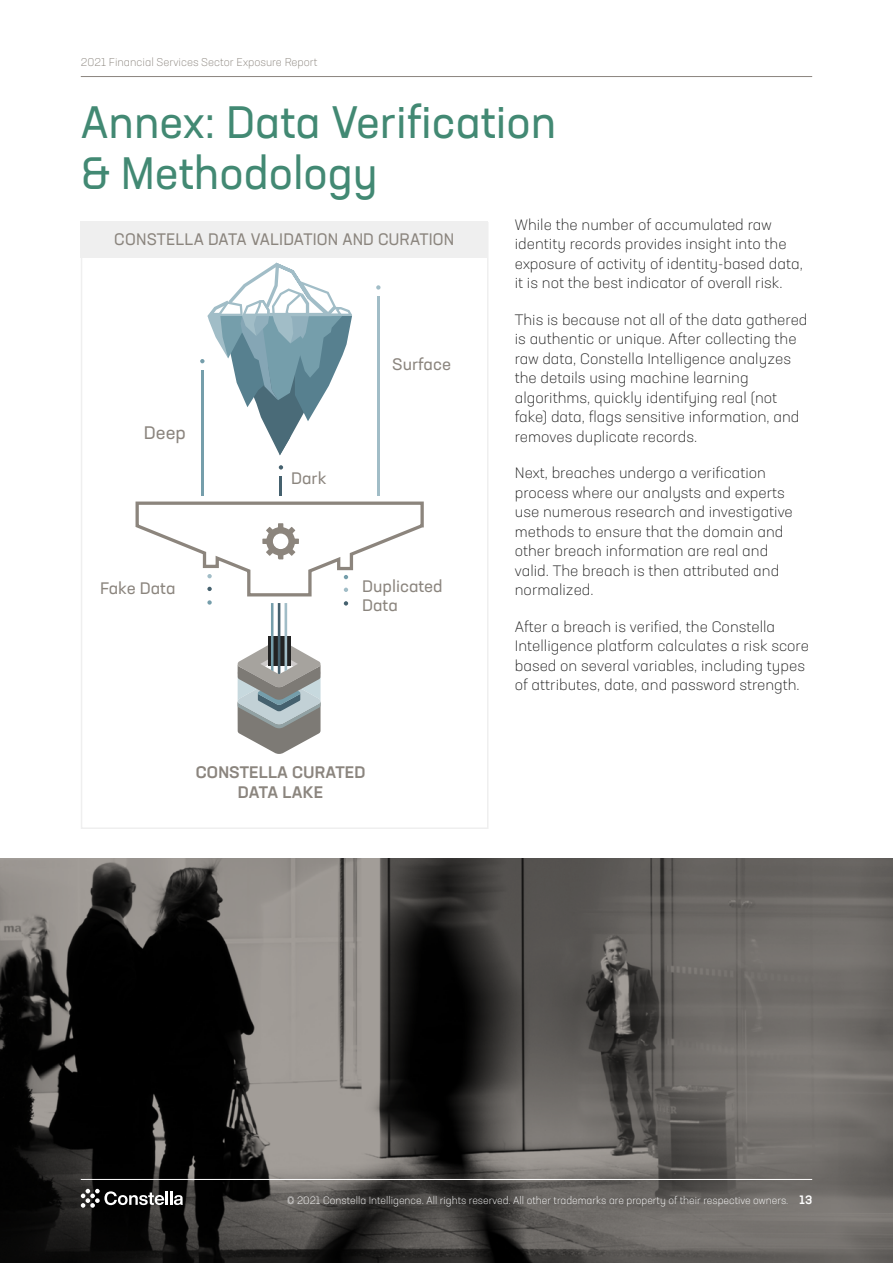
<style>
.page{position:relative;width:893px;height:1263px;background:#fff}
.page>*{position:absolute;margin:0;border:0;box-sizing:border-box;transform-origin:0 0}
.t1{font:45px/51px "Neusa Next Pro";color:#428973}
.t2{font:18px "Neusa Next Pro";color:#8b857e}
.t3{font:16.5px/19.8px "Neusa Next Pro";color:#8b857e}
.t4{font:500 16.5px/19.8px "Neusa Next Pro";letter-spacing:.01em;color:#8b857e;text-align:center}
.t5{font:300 15px/19.5px "Neusa Next Pro";color:#232323}
.t6{font:300 11.25px "Neusa Next Pro";color:#8b857e}
.t7{font:300 10.5px "Neusa Next Pro";color:#fff}
.s1{font-weight:500;font-size:12px}
</style>
<div class="page">
<hr style="left:81px;top:76px;width:731px;height:1px;background:#8b857e">
<div style="left:81px;top:221px;width:407px;height:36px;background:#efefef"></div>
<svg style="left:279px;top:465px;width:4px;height:5px"></svg>
<svg style="left:200px;top:262px;width:152px;height:193px"></svg>
<hr style="left:201px;top:370px;width:3px;height:125px;background:#759eab">
<svg style="left:376px;top:285px;width:5px;height:5px"></svg>
<hr style="left:377px;top:296px;width:3px;height:199px;background:#a1bdc7">
<svg style="left:135px;top:476px;width:289px;height:278px"></svg>
<svg style="left:0;top:858px;width:893px;height:405px;background:#504e4b"></svg>
<hr style="left:81px;top:1179px;width:731px;height:1px;background:#fff">
<svg style="left:81px;top:1189px;width:102px;height:19px"></svg>
<p class="t6" style="left:81px;top:55px;width:238px">2021 Financial Services Sector Exposure Report</p>
<h1 class="t1" style="left:81px;top:96px;width:477px">Annex: Data Verification &amp; Methodology</h1>
<p class="t5" style="left:515px;top:215px;width:290px">While the number of accumulated raw identity records provides insight into the exposure of activity of identity-based data, it is not the best indicator of overall risk.</p>
<p class="t5" style="left:515px;top:310px;width:294px">This is because not all of the data gathered is authentic or unique. After collecting the raw data, Constella Intelligence analyzes the details using machine learning algorithms, quickly identifying real (not fake) data, flags sensitive information, and removes duplicate records.</p>
<p class="t5" style="left:515px;top:463px;width:280px">Next, breaches undergo a verification process where our analysts and experts use numerous research and investigative methods to ensure that the domain and other breach information are real and valid. The breach is then attributed and normalized.</p>
<p class="t5" style="left:515px;top:617px;width:296px">After a breach is verified, the Constella Intelligence platform calculates a risk score based on several variables, including types of attributes, date, and password strength.</p>
<p class="t3" style="left:114px;top:229px;width:341px">CONSTELLA DATA VALIDATION AND CURATION</p>
<p class="t3" style="left:392px;top:354px;width:60px">Surface</p>
<p class="t2" style="left:144px;top:421px;width:43px">Deep</p>
<p class="t3" style="left:291px;top:468px;width:37px">Dark</p>
<p class="t3" style="left:362px;top:576px;width:82px">Duplicated<br>Data</p>
<p class="t3" style="left:100px;top:578px;width:77px">Fake Data</p>
<p class="t4" style="left:196px;top:762px;width:171px">CONSTELLA CURATED<br>DATA LAKE</p>
<p class="t7" style="left:287px;top:1194px;width:526px">© 2021 Constella Intelligence. All rights reserved. All other trademarks are property of their respective owners. <span class="s1">13</span></p>
</div>
